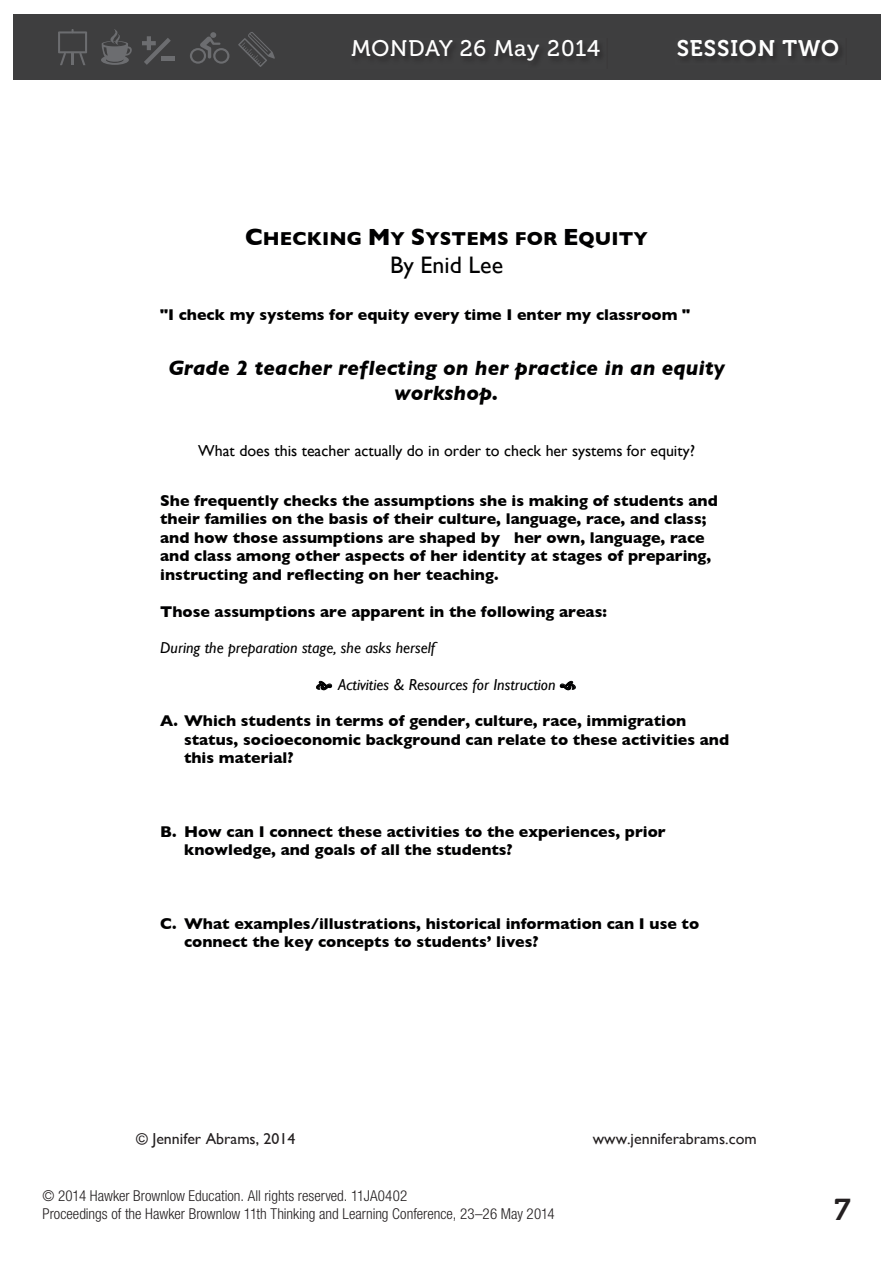
<style>
.page{position:relative;width:893px;height:1263px;background:#fff}
.page>*{position:absolute;margin:0;border:0;box-sizing:border-box;transform-origin:0 0}
.t1{font:30px "Museo 700";color:#231f20}
.t2{font:23.85px "Gill Sans";color:#000001}
.t3{font:22.5px "Museo 500";letter-spacing:.04em;color:#fff}
.t4{font:22.5px "Museo 700";letter-spacing:.04em;color:#fff}
.t5{font:italic 700 21px/24.5px "Gill Sans";letter-spacing:.005em;color:#000001;text-align:center}
.t6{font:700 19.05px "Gill Sans";letter-spacing:.005em;color:#000001}
.t7{font:700 15.9px/18.5px "Gill Sans";color:#000001}
.t8{font:italic 15.9px "Gill Sans";color:#000001}
.t9{font:15.9px "Gill Sans";color:#000001}
.t10{font:15.9px "Gill Sans";color:#231f20}
.t11{font:300 condensed 15px/18px "Helvetica Neue LT Std";color:#231f20}
.s1{font-size:23.85px}
</style>
<div class="page">
<div style="left:13px;top:14px;width:867px;height:65px;background:#3e3e3f"></div>
<svg style="left:238px;top:32px;width:37px;height:35px"></svg>
<svg style="left:101px;top:29px;width:31px;height:36px"></svg>
<svg style="left:190px;top:32px;width:39px;height:32px"></svg>
<hr style="left:161px;top:57px;width:14px;height:4px;background:#6c6d70">
<svg style="left:142px;top:36px;width:29px;height:29px"></svg>
<svg style="left:58px;top:29px;width:29px;height:36px"></svg>
<svg style="left:316px;top:681px;width:16px;height:9px"></svg>
<svg style="left:560px;top:681px;width:16px;height:9px"></svg>
<h3 class="t3" style="left:351px;top:40px;width:250px">MONDAY 26 May 2014</h3>
<h3 class="t4" style="left:677px;top:40px;width:164px">SESSION TWO</h3>
<p class="t6" style="left:245px;top:231px;width:404px"><span class="s1">C</span>HECKING <span class="s1">M</span>Y <span class="s1">S</span>YSTEMS FOR <span class="s1">E</span>QUITY</p>
<h2 class="t2" style="left:390px;top:255px;width:114px">By Enid Lee</h2>
<p class="t7" style="left:160px;top:307px;width:531px">"I check my systems for equity every time I enter my classroom "</p>
<h3 class="t5" style="left:168px;top:358px;width:558px">Grade 2 teacher reflecting on her practice in an equity workshop.</h3>
<p class="t9" style="left:198px;top:444px;width:498px">What does this teacher actually do in order to check her systems for equity?</p>
<p class="t7" style="left:160px;top:492px;width:559px">She frequently checks the assumptions she is making of students and their families on the basis of their culture, language, race, and class; and how those assumptions are shaped by her own, language, race and class among other aspects of her identity at stages of preparing, instructing and reflecting on her teaching.</p>
<p class="t7" style="left:160px;top:603px;width:448px">Those assumptions are apparent in the following areas:</p>
<p class="t8" style="left:160px;top:641px;width:276px">During the preparation stage, she asks herself</p>
<p class="t8" style="left:338px;top:678px;width:219px">Activities &amp; Resources for Instruction</p>
<p class="t7" style="left:184px;top:713px;width:547px;text-indent:-24px">A. Which students in terms of gender, culture, race, immigration status, socioeconomic background can relate to these activities and this material?</p>
<p class="t7" style="left:184px;top:823px;width:483px;text-indent:-24px">B. How can I connect these activities to the experiences, prior knowledge, and goals of all the students?</p>
<p class="t7" style="left:184px;top:915px;width:517px;text-indent:-24px">C. What examples/illustrations, historical information can I use to connect the key concepts to students’ lives?</p>
<p class="t10" style="left:136px;top:1129px;width:161px">© Jennifer Abrams, 2014</p>
<p class="t10" style="left:593px;top:1129px;width:165px">www.jenniferabrams.com</p>
<p class="t11" style="left:43px;top:1188px;width:514px">© 2014 Hawker Brownlow Education. All rights reserved. 11JA0402<br>Proceedings of the Hawker Brownlow 11th Thinking and Learning Conference, 23–26 May 2014</p>
<h1 class="t1" style="left:834px;top:1199px;width:18px">7</h1>
</div>
